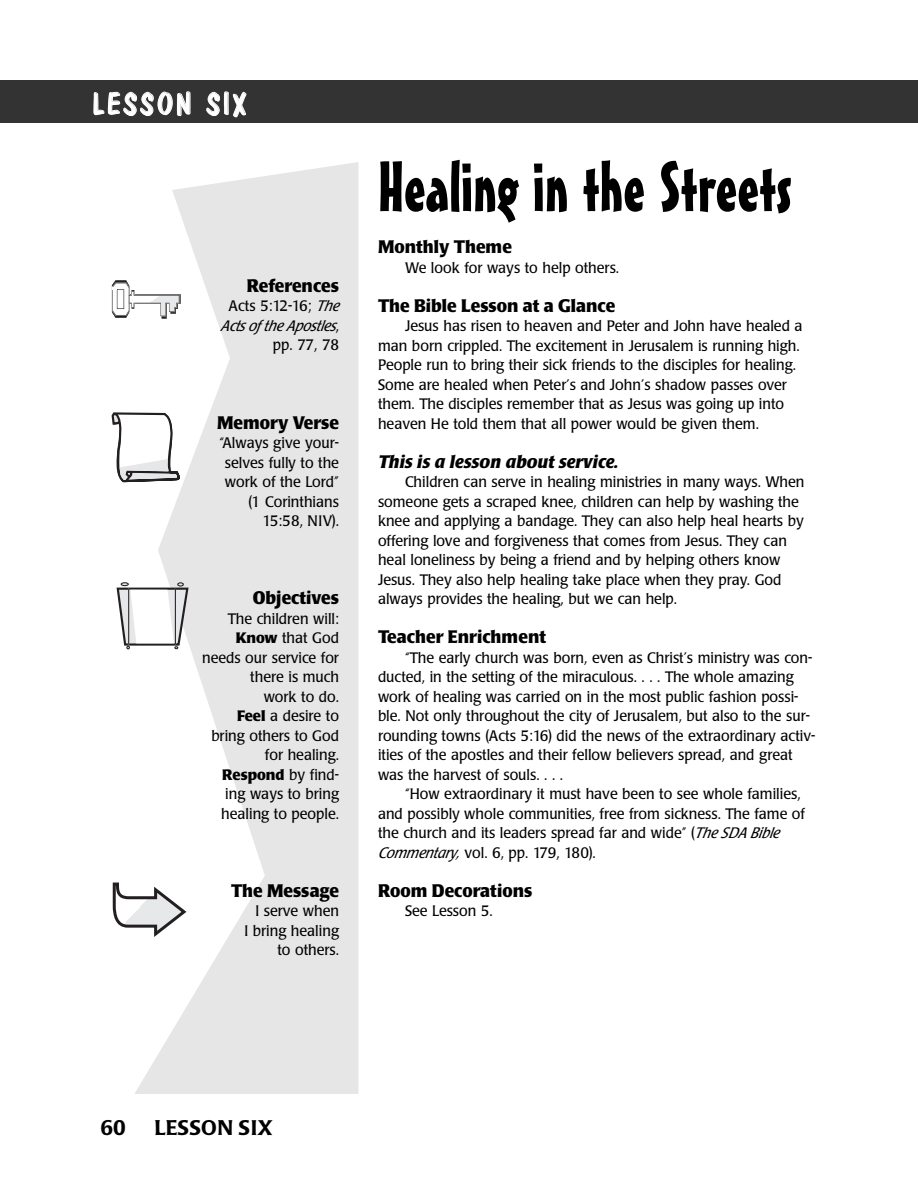
<style>
.page{position:relative;width:918px;height:1202px;background:#fff}
.page>*{position:absolute;margin:0;border:0;box-sizing:border-box;transform-origin:0 0}
.t1{font:69px "Mister Earl BT";color:#000}
.t2{font:30px "Dom Casual D";letter-spacing:.095em;color:#fff}
.t3{font:500 21px "Poppl Laudatio";letter-spacing:.02em;color:#000}
.t4{font:700 18px "Poppl Laudatio";color:#000;scale:.95 1}
.t5{font:italic 700 18px "Poppl Laudatio";color:#000}
.t6{font:15px/19.5px "Poppl Laudatio";color:#000;text-align:right;scale:.95 1}
.s1{font-style:italic}
.s2{font-weight:700}
</style>
<div class="page">
<svg style="left:135px;top:162px;width:224px;height:932px;fill:#e6e6e6"></svg>
<div style="left:0;top:80px;width:891px;height:43px;background:#333"></div>
<svg style="left:112px;top:280px;width:69px;height:38px"></svg>
<svg style="left:112px;top:412px;width:68px;height:70px"></svg>
<svg style="left:117px;top:582px;width:72px;height:67px"></svg>
<hr style="left:128px;top:588px;width:1px;height:56px;background:#231f20">
<hr style="left:175px;top:589px;width:1px;height:55px;background:#231f20">
<svg style="left:113px;top:882px;width:73px;height:55px"></svg>
<div style="left:891px;top:80px;width:27px;height:43px;background:#333"></div>
<h2 class="t2" style="left:92px;top:86px;width:155px">LESSON SIX</h2>
<p class="t4" style="left:247px;top:279px;width:99px">References</p>
<p class="t6" style="left:221px;top:298px;width:129px">Acts 5:12-16; <span class="s1">The<br>Actsof the Apostles</span>, pp. 77, 78</p>
<p class="t4" style="left:217px;top:415px;width:130px">Memory Verse</p>
<p class="t6" style="left:219px;top:434px;width:127px">“Always give your&shy;selves fully to the work of the Lord” (1 Corinthians<br>15:58, NIV).</p>
<p class="t4" style="left:253px;top:591px;width:92px">Objectives</p>
<p class="t6" style="left:202px;top:610px;width:146px">The children will:<br><span class="s2">Know</span> that God needs our service for there is much<br>work to do.<br><span class="s2">Feel</span> a desire to bring others to God for healing.<br><span class="s2">Respond</span> by find&shy;ing ways to bring healing to people.</p>
<p class="t4" style="left:231px;top:883px;width:115px">The Message</p>
<p class="t6" style="left:244px;top:902px;width:101px">I serve when<br>I bring healing to others.</p>
<h1 class="t1" style="left:378px;top:161px;width:415px">Healing in the Streets</h1>
<p class="t4" style="left:378px;top:240px;width:143px">Monthly Theme</p>
<p class="t6" style="left:405px;top:259px;width:227px">We look for ways to help others.</p>
<p class="t4" style="left:378px;top:298px;width:251px">The Bible Lesson at a Glance</p>
<p class="t6" style="left:378px;top:318px;width:448px;text-align:left;text-indent:27px">Jesus has risen to heaven and Peter and John have healed a man born crippled. The excitement in Jerusalem is running high.<br>People run to bring their sick friends to the disciples for healing.<br>Some are healed when Peter’s and John’s shadow passes over them. The disciples remember that as Jesus was going up into heaven He told them that all power would be given them.</p>
<p class="t5" style="left:378px;top:454px;width:242px">This is a lesson about service.</p>
<p class="t6" style="left:378px;top:474px;width:450px;text-align:left;text-indent:27px">Children can serve in healing ministries in many ways. When someone gets a scraped knee, children can help by washing the knee and applying a bandage. They can also help heal hearts by offering love and forgiveness that comes from Jesus. They can heal loneliness by being a friend and by helping others know Jesus. They also help healing take place when they pray. God always provides the healing, but we can help.</p>
<p class="t4" style="left:378px;top:630px;width:179px">Teacher Enrichment</p>
<p class="t6" style="left:378px;top:649px;width:462px;text-align:left;text-indent:27px">“The early church was born, even as Christ’s ministry was con&shy;ducted, in the setting of the miraculous. . . . The whole amazing work of healing was carried on in the most public fashion possi&shy;ble. Not only throughout the city of Jerusalem, but also to the sur&shy;rounding towns (Acts 5:16) did the news of the extraordinary activ&shy;ities of the apostles and their fellow believers spread, and great was the harvest of souls. . . .</p>
<p class="t6" style="left:378px;top:786px;width:451px;text-align:left;text-indent:27px">“How extraordinary it must have been to see whole families, and possibly whole communities, free from sickness. The fame of the church and its leaders spread far and wide” (<span class="s1">The SDA Bible Commentary,</span> vol. 6, pp. 179, 180).</p>
<p class="t4" style="left:378px;top:883px;width:164px">Room Decorations</p>
<p class="t6" style="left:405px;top:903px;width:94px">See Lesson 5.</p>
<h3 class="t3" style="left:100px;top:1119px;width:27px">60</h3>
<h3 class="t3" style="left:154px;top:1119px;width:120px">LESSON SIX</h3>
</div>
